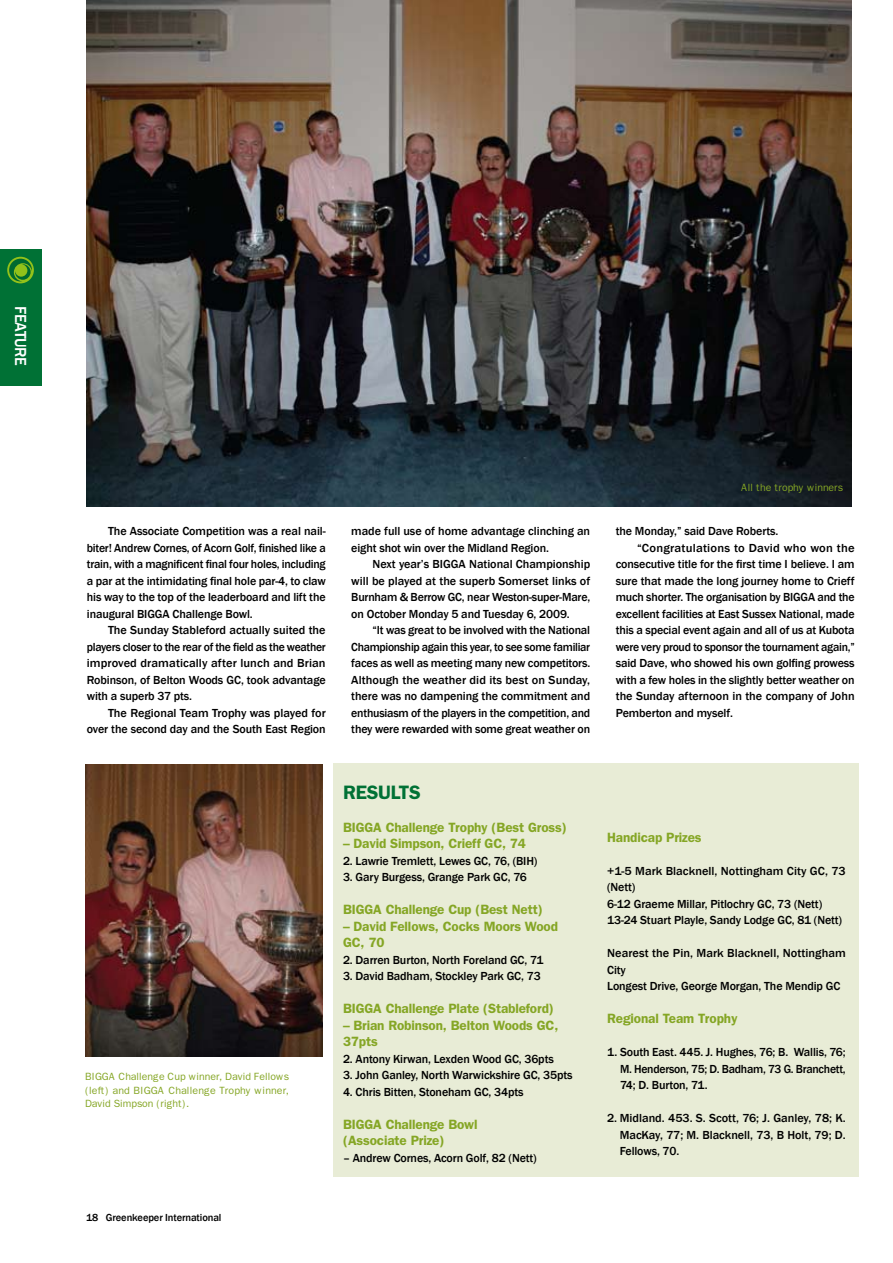
<style>
.page{position:relative;width:893px;height:1263px;background:#fff}
.page>*{position:absolute;margin:0;border:0;box-sizing:border-box;transform-origin:0 0}
.t1{font:600 19.5px "Franklin Gothic";letter-spacing:-.01em;color:#007135}
.t2{font:500 16.5px "Franklin Gothic";letter-spacing:-.02em;color:#fff}
.t3{font:600 13.5px/16.5px "Franklin Gothic";letter-spacing:-.01em;color:#85a625}
.t4{font:500 12px/16.5px "Franklin Gothic";letter-spacing:-.01em;color:#000;text-align:justify}
.t5{font:500 12px "Franklin Gothic";letter-spacing:.015em;color:#000;scale:1.05 1}
.t6{font:10.5px/13.5px "Franklin Gothic";letter-spacing:-.005em;color:#85a625;text-align:justify}
.t7{font:500 10.5px "Franklin Gothic";letter-spacing:-.01em;color:#000}
</style>
<div class="page">
<div style="left:333px;top:763px;width:526px;height:414px;background:#e8ecd6"></div>
<img style="left:85px;top:765px;width:238px;height:292px">
<img style="left:86px;top:0;width:766px;height:507px">
<div style="left:0;top:249px;width:41px;height:137px;background:#007135"></div>
<svg style="left:7px;top:257px;width:27px;height:26px"></svg>
<svg style="left:9px;top:259px;width:23px;height:22px"></svg>
<h2 class="t2" style="left:31px;top:306px;width:61px;rotate:90deg">FEATURE</h2>
<p class="t4" style="left:87px;top:523px;width:241px;text-indent:21px">The Associate Competition was a real nail&shy;biter! Andrew Cornes, of Acorn Golf, finished like a train, with a magnificent final four holes, including a par at the intimidating final hole par-4, to claw his way to the top of the leaderboard and lift the inaugural BIGGA Challenge Bowl.</p>
<p class="t4" style="left:87px;top:622px;width:240px;text-indent:21px">The Sunday Stableford actually suited the players closer to the rear of the field as the weather improved dramatically after lunch and Brian Robinson, of Belton Woods GC, took advantage with a superb 37 pts.</p>
<p class="t4" style="left:87px;top:704px;width:240px;text-align:right">The Regional Team Trophy was played for over the second day and the South East Region</p>
<p class="t4" style="left:351px;top:523px;width:240px">made full use of home advantage clinching an eight shot win over the Midland Region.</p>
<p class="t4" style="left:351px;top:556px;width:240px;text-indent:21px">Next year’s BIGGA National Championship will be played at the superb Somerset links of Burnham &amp; Berrow GC, near Weston-super-Mare, on October Monday 5 and Tuesday 6, 2009.</p>
<p class="t4" style="left:351px;top:622px;width:240px;text-indent:21px">“It was great to be involved with the National Championship again this year, to see some familiar faces as well as meeting many new competitors.<br>Although the weather did its best on Sunday, there was no dampening the commitment and enthusiasm of the players in the competition, and they were rewarded with some great weather on</p>
<p class="t6" style="left:741px;top:480px;width:103px">All the trophy winners</p>
<p class="t4" style="left:616px;top:523px;width:164px">the Monday,” said Dave Roberts.</p>
<p class="t5" style="left:637px;top:540px;width:209px">“Congratulations to David who won the</p>
<p class="t4" style="left:616px;top:556px;width:240px">consecutive title for the first time I believe. I am</p>
<p class="t4" style="left:616px;top:572px;width:240px">sure that made the long journey home to Crieff</p>
<p class="t4" style="left:616px;top:589px;width:240px">much shorter. The organisation by BIGGA and the</p>
<p class="t4" style="left:616px;top:605px;width:240px">excellent facilities at East Sussex National, made</p>
<p class="t4" style="left:616px;top:622px;width:240px">this a special event again and all of us at Kubota</p>
<p class="t4" style="left:616px;top:638px;width:240px">were very proud to sponsor the tournament again,”</p>
<p class="t4" style="left:616px;top:655px;width:240px">said Dave, who showed his own golfing prowess</p>
<p class="t4" style="left:616px;top:671px;width:240px">with a few holes in the slightly better weather on</p>
<p class="t4" style="left:616px;top:688px;width:240px">the Sunday afternoon in the company of John</p>
<p class="t4" style="left:616px;top:704px;width:119px">Pemberton and myself.</p>
<p class="t6" style="left:85px;top:1070px;width:206px">BIGGA Challenge Cup winner, David Fellows (left) and BIGGA Challenge Trophy winner, David Simpson (right).</p>
<h1 class="t1" style="left:343px;top:780px;width:79px">RESULTS</h1>
<p class="t3" style="left:343px;top:819px;width:225px">BIGGA Challenge Trophy (Best Gross)</p>
<p class="t3" style="left:343px;top:835px;width:184px">– David Simpson, Crieff GC, 74</p>
<p class="t4" style="left:343px;top:852px;width:196px">2. Lawrie Tremlett, Lewes GC, 76, (BIH)</p>
<p class="t4" style="left:343px;top:869px;width:185px">3. Gary Burgess, Grange Park GC, 76</p>
<p class="t3" style="left:343px;top:901px;width:201px">BIGGA Challenge Cup (Best Nett)</p>
<p class="t3" style="left:343px;top:918px;width:216px">– David Fellows, Cocks Moors Wood<br>GC, 70</p>
<p class="t4" style="left:343px;top:951px;width:202px">2. Darren Burton, North Foreland GC, 71</p>
<p class="t4" style="left:343px;top:968px;width:199px">3. David Badham, Stockley Park GC, 73</p>
<p class="t3" style="left:343px;top:1000px;width:213px">BIGGA Challenge Plate (Stableford)</p>
<p class="t3" style="left:343px;top:1017px;width:217px">– Brian Robinson, Belton Woods GC,<br>37pts</p>
<p class="t4" style="left:343px;top:1050px;width:212px">2. Antony Kirwan, Lexden Wood GC, 36pts</p>
<p class="t4" style="left:343px;top:1067px;width:231px">3. John Ganley, North Warwickshire GC, 35pts</p>
<p class="t4" style="left:343px;top:1083px;width:182px">4. Chris Bitten, Stoneham GC, 34pts</p>
<p class="t3" style="left:343px;top:1116px;width:136px">BIGGA Challenge Bowl (Associate Prize)</p>
<p class="t4" style="left:343px;top:1149px;width:195px">– Andrew Cornes, Acorn Golf, 82 (Nett)</p>
<p class="t3" style="left:607px;top:829px;width:96px">Handicap Prizes</p>
<p class="t4" style="left:607px;top:863px;width:240px;text-align:left">+1-5 Mark Blacknell, Nottingham City GC, 73 (Nett)<br>6-12 Graeme Millar, Pitlochry GC, 73 (Nett)<br>13-24 Stuart Playle, Sandy Lodge GC, 81 (Nett)</p>
<p class="t4" style="left:607px;top:945px;width:240px;text-align:left">Nearest the Pin, Mark Blacknell, Nottingham<br>City<br>Longest Drive, George Morgan, The Mendip GC</p>
<p class="t3" style="left:607px;top:1010px;width:132px">Regional Team Trophy</p>
<p class="t4" style="left:620px;top:1044px;width:227px;text-indent:-13px">1. South East. 445. J. Hughes, 76; B. Wallis, 76; M. Henderson, 75; D. Badham, 73 G. Branchett, 74; D. Burton, 71.</p>
<p class="t4" style="left:620px;top:1110px;width:228px;text-indent:-13px">2. Midland. 453. S. Scott, 76; J. Ganley, 78; K.<br>MacKay, 77; M. Blacknell, 73, B Holt, 79; D.<br>Fellows, 70.</p>
<p class="t7" style="left:86px;top:1211px;width:137px">18 Greenkeeper International</p>
</div>
